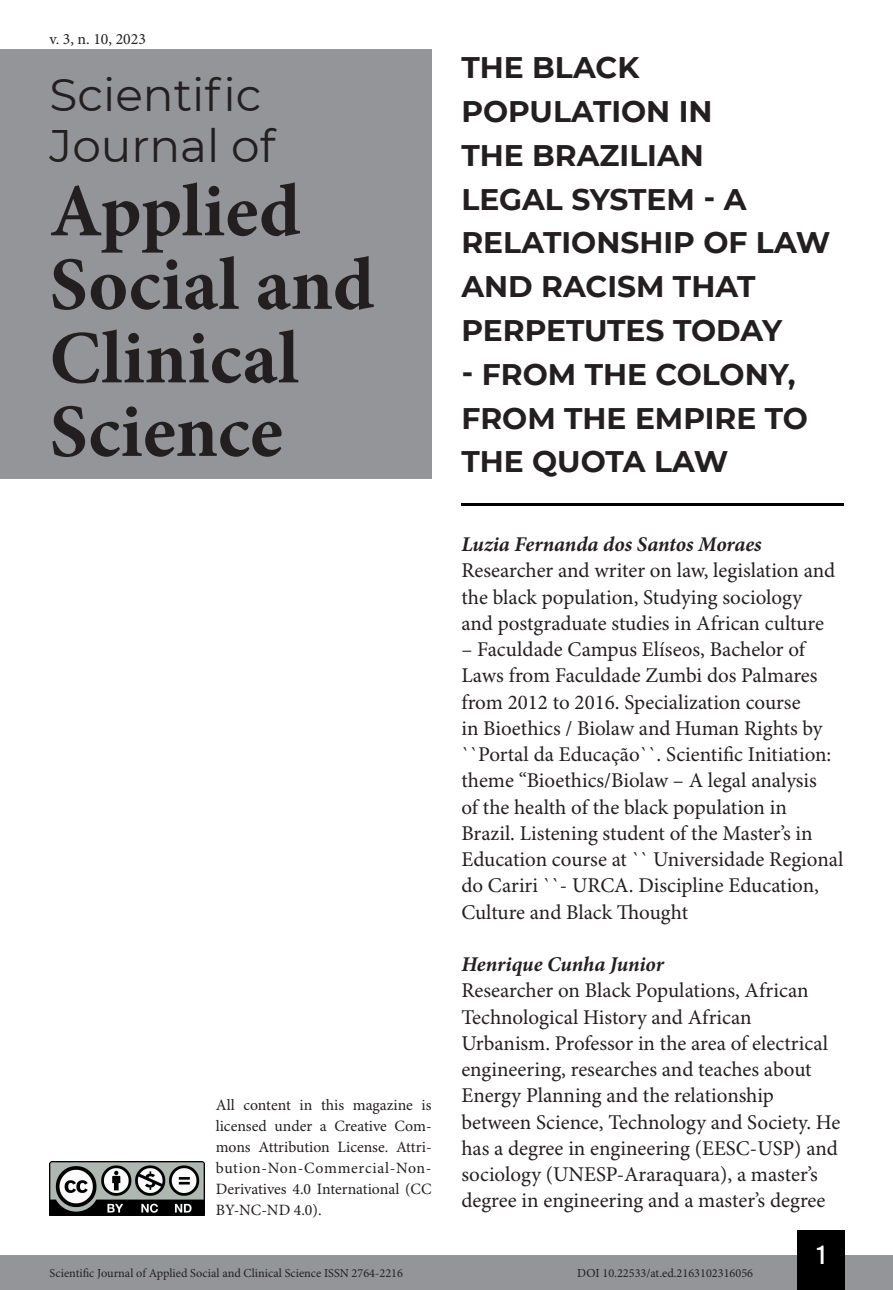
<style>
.page{position:relative;width:893px;height:1290px;background:#fff}
.page>*{position:absolute;margin:0;border:0;box-sizing:border-box;transform-origin:0 0}
.t1{font:700 75.25px/73.5px "Minion Pro";color:#231f20}
.t2{font:45.5px/50.8px "Montserrat";color:#231f20}
.t3{font:700 29.75px/43.8px "Montserrat";color:#231f20}
.t4{font:26.25px "Bebas Kai";color:#fff}
.t5{font:21px/26.2px "Minion Pro";color:#231f20}
.t6{font:italic 700 21px "Minion Pro";letter-spacing:-.005em;color:#231f20}
.t7{font:15.75px/21px "Minion Pro";color:#231f20;text-align:justify}
.t8{font:12.25px "Minion Pro";color:#231f20}
</style>
<div class="page">
<div style="left:0;top:1255px;width:893px;height:35px;background:#939598"></div>
<div style="left:797px;top:1230px;width:48px;height:60px;background:#000"></div>
<img style="left:50px;top:1161px;width:154px;height:54px">
<div style="left:0;top:50px;width:432px;height:429px;background:#939598"></div>
<hr style="left:461px;top:503px;width:382px;height:2px;background:#000">
<p class="t7" style="left:50px;top:29px;width:98px">v. 3, n. 10, 2023</p>
<h2 class="t2" style="left:50px;top:68px;width:227px">Scientific<br>Journal of</h2>
<h1 class="t1" style="left:50px;top:174px;width:326px">Applied<br>Social and<br>Clinical<br>Science</h1>
<p class="t7" style="left:216px;top:1095px;width:217px">All content in this magazine is licensed under a Creative Com&shy;mons Attribution License. Attri&shy;bution-Non-Commercial-Non-Derivatives 4.0 International (CC BY-NC-ND 4.0).</p>
<h3 class="t3" style="left:461px;top:44px;width:370px">THE BLACK<br>POPULATION IN<br>THE BRAZILIAN<br>LEGAL SYSTEM - A<br>RELATIONSHIP OF LAW<br>AND RACISM THAT<br>PERPETUTES TODAY</h3>
<h3 class="t3" style="left:461px;top:351px;width:348px">- FROM THE COLONY,<br>FROM THE EMPIRE TO<br>THE QUOTA LAW</h3>
<p class="t6" style="left:461px;top:529px;width:302px">Luzia Fernanda dos Santos Moraes</p>
<p class="t5" style="left:461px;top:558px;width:375px">Researcher and writer on law, legislation and the black population, Studying sociology and postgraduate studies in African culture</p>
<p class="t5" style="left:461px;top:637px;width:383px">– Faculdade Campus Elíseos, Bachelor of Laws from Faculdade Zumbi dos Palmares from 2012 to 2016. Specialization course<br>in Bioethics / Biolaw and Human Rights by ``Portal da Educação``. Scientific Initiation: theme “Bioethics/Biolaw – A legal analysis<br>of the health of the black population in Brazil. Listening student of the Master’s in Education course at `` Universidade Regional do Cariri ``- URCA. Discipline Education, Culture and Black Thought</p>
<p class="t6" style="left:461px;top:949px;width:204px">Henrique Cunha Junior</p>
<p class="t5" style="left:461px;top:978px;width:380px">Researcher on Black Populations, African Technological History and African Urbanism. Professor in the area of electrical engineering, researches and teaches about Energy Planning and the relationship between Science, Technology and Society. He has a degree in engineering (EESC-USP) and sociology (UNESP-Araraquara), a master’s degree in engineering and a master’s degree</p>
<p class="t4" style="left:817px;top:1241px;width:10px">1</p>
<p class="t8" style="left:50px;top:1266px;width:355px">Scientific Journal of Applied Social and Clinical Science ISSN 2764-2216</p>
<p class="t8" style="left:577px;top:1266px;width:177px">DOI 10.22533/at.ed.2163102316056</p>
</div>
